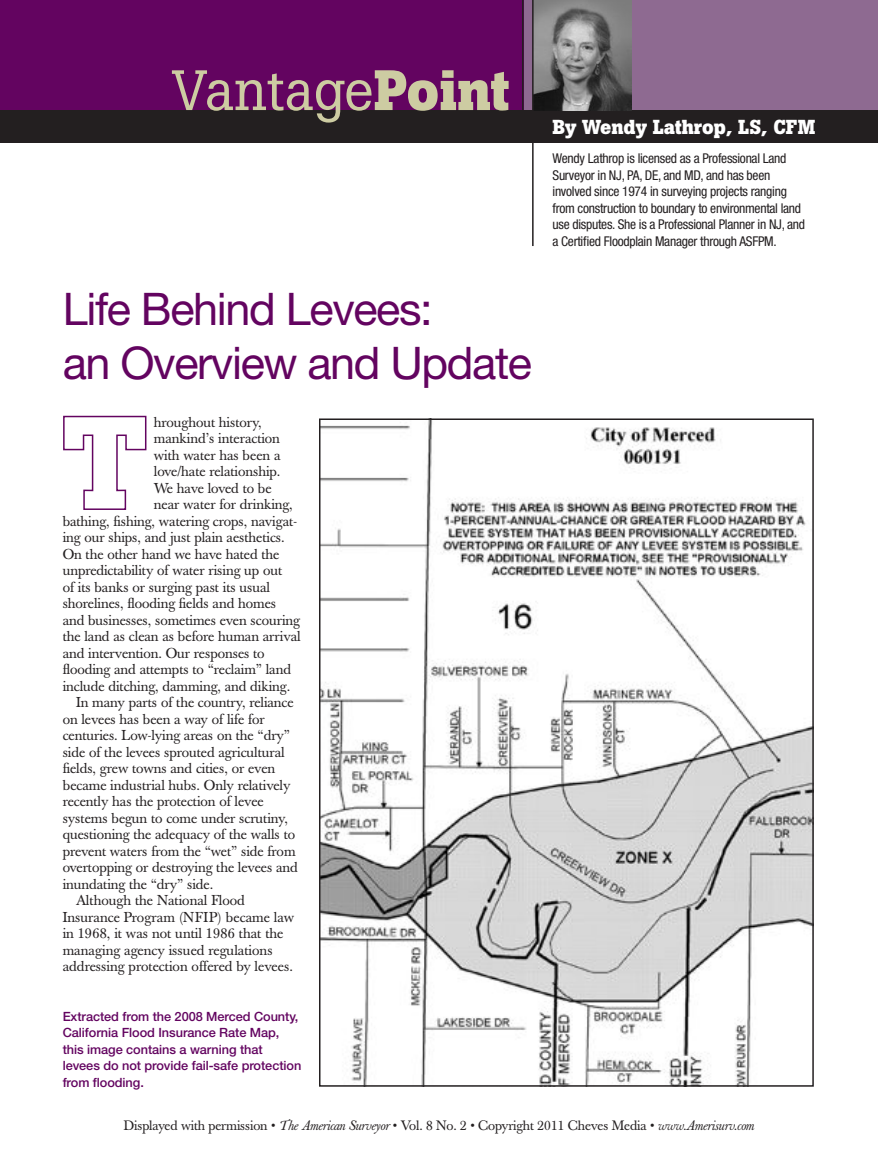
<style>
.page{position:relative;width:878px;height:1161px;background:#fff}
.page>*{position:absolute;margin:0;border:0;box-sizing:border-box;transform-origin:0 0}
.t1{font:56.25px "Boton";color:#cdcca2}
.t2{font:45px/54px "Helvetica Neue";letter-spacing:-.03em;color:#630460}
.t3{font:700 20.1px "Boton";color:#fff}
.t4{font:14.25px "Baskerville";letter-spacing:-.005em;color:#231f20}
.t5{font:condensed 13.5px/16.5px "Helvetica Neue";letter-spacing:-.02em;color:#231f20}
.t6{font:13.5px "Baskerville";letter-spacing:-.01em;color:#231f20}
.t7{font:500 12.75px/16.5px "Helvetica Neue";letter-spacing:-.005em;color:#630460}
.s1{font-weight:700}
.s2{font-style:italic}
</style>
<div class="page">
<svg style="left:63px;top:415px;width:84px;height:95px"></svg>
<div style="left:509px;top:0;width:369px;height:111px;background:#8e6a91"></div>
<div style="left:0;top:0;width:523px;height:110px;background:#630460"></div>
<div style="left:0;top:110px;width:878px;height:33px;background:#231f20"></div>
<hr style="left:522px;top:0;width:1px;height:129px;background:#231f20">
<img style="left:533px;top:0;width:98px;height:110px">
<hr style="left:532px;top:0;width:1px;height:246px;background:#231f20">
<img style="left:322px;top:421px;width:488px;height:663px">
<div style="left:319px;top:418px;width:494px;height:669px;border:2px solid #231f20"></div>
<h1 class="t1" style="left:172px;top:57px;width:339px">Vantage<span class="s1">Point</span></h1>
<h2 class="t2" style="left:63px;top:282px;width:471px">Life Behind Levees:<br>an Overview and Update</h2>
<p class="t4" style="left:154px;top:413px;width:109px">hroughout history,</p>
<p class="t4" style="left:154px;top:430px;width:127px">mankind’s interaction</p>
<p class="t4" style="left:154px;top:446px;width:128px">with water has been a</p>
<p class="t4" style="left:154px;top:463px;width:128px">love/hate relationship.</p>
<p class="t4" style="left:154px;top:479px;width:119px">We have loved to be</p>
<p class="t4" style="left:154px;top:496px;width:140px">near water for drinking,</p>
<p class="t4" style="left:63px;top:512px;width:236px">bathing, fishing, watering crops, navigat-</p>
<p class="t4" style="left:63px;top:529px;width:223px">ing our ships, and just plain aesthetics.</p>
<p class="t4" style="left:63px;top:545px;width:218px">On the other hand we have hated the</p>
<p class="t4" style="left:63px;top:562px;width:221px">unpredictability of water rising up out</p>
<p class="t4" style="left:63px;top:578px;width:209px">of its banks or surging past its usual</p>
<p class="t4" style="left:63px;top:595px;width:215px">shorelines, flooding fields and homes</p>
<p class="t4" style="left:63px;top:611px;width:239px">and businesses, sometimes even scouring</p>
<p class="t4" style="left:63px;top:628px;width:239px">the land as clean as before human arrival</p>
<p class="t4" style="left:63px;top:645px;width:203px">and intervention. Our responses to</p>
<p class="t4" style="left:63px;top:661px;width:230px">flooding and attempts to “reclaim” land</p>
<p class="t4" style="left:63px;top:678px;width:229px">include ditching, damming, and diking.</p>
<p class="t4" style="left:76px;top:694px;width:219px">In many parts of the country, reliance</p>
<p class="t4" style="left:63px;top:711px;width:204px">on levees has been a way of life for</p>
<p class="t4" style="left:63px;top:727px;width:229px">centuries. Low-lying areas on the “dry”</p>
<p class="t4" style="left:63px;top:744px;width:224px">side of the levees sprouted agricultural</p>
<p class="t4" style="left:63px;top:760px;width:214px">fields, grew towns and cities, or even</p>
<p class="t4" style="left:63px;top:777px;width:229px">became industrial hubs. Only relatively</p>
<p class="t4" style="left:63px;top:793px;width:202px">recently has the protection of levee</p>
<p class="t4" style="left:63px;top:810px;width:227px">systems begun to come under scrutiny,</p>
<p class="t4" style="left:63px;top:826px;width:234px">questioning the adequacy of the walls to</p>
<p class="t4" style="left:63px;top:843px;width:234px">prevent waters from the “wet” side from</p>
<p class="t4" style="left:63px;top:859px;width:237px">overtopping or destroying the levees and</p>
<p class="t4" style="left:63px;top:876px;width:152px">inundating the “dry” side.</p>
<p class="t4" style="left:76px;top:892px;width:170px">Although the National Flood</p>
<p class="t4" style="left:63px;top:909px;width:233px">Insurance Program (NFIP) became law</p>
<p class="t4" style="left:63px;top:925px;width:222px">in 1968, it was not until 1986 that the</p>
<p class="t4" style="left:63px;top:942px;width:211px">managing agency issued regulations</p>
<p class="t4" style="left:63px;top:958px;width:232px">addressing protection offered by levees.</p>
<h3 class="t3" style="left:552px;top:115px;width:264px">By Wendy Lathrop, LS, CFM</h3>
<p class="t5" style="left:552px;top:150px;width:254px">Wendy Lathrop is licensed as a Professional Land Surveyor in NJ, PA, DE, and MD, and has been involved since 1974 in surveying projects ranging from construction to boundary to environmental land use disputes. She is a Professional Planner in NJ, and a Certified Floodplain Manager through ASFPM.</p>
<p class="t7" style="left:63px;top:1008px;width:240px">Extracted from the 2008 Merced County, California Flood Insurance Rate Map, this image contains a warning that levees do not provide fail-safe protection from flooding.</p>
<p class="t6" style="left:124px;top:1117px;width:631px">Displayed with permission • <span class="s2">The American Surveyor</span> • Vol. 8 No. 2 • Copyright 2011 Cheves Media • <span class="s2">www.Amerisurv.com</span></p>
</div>
